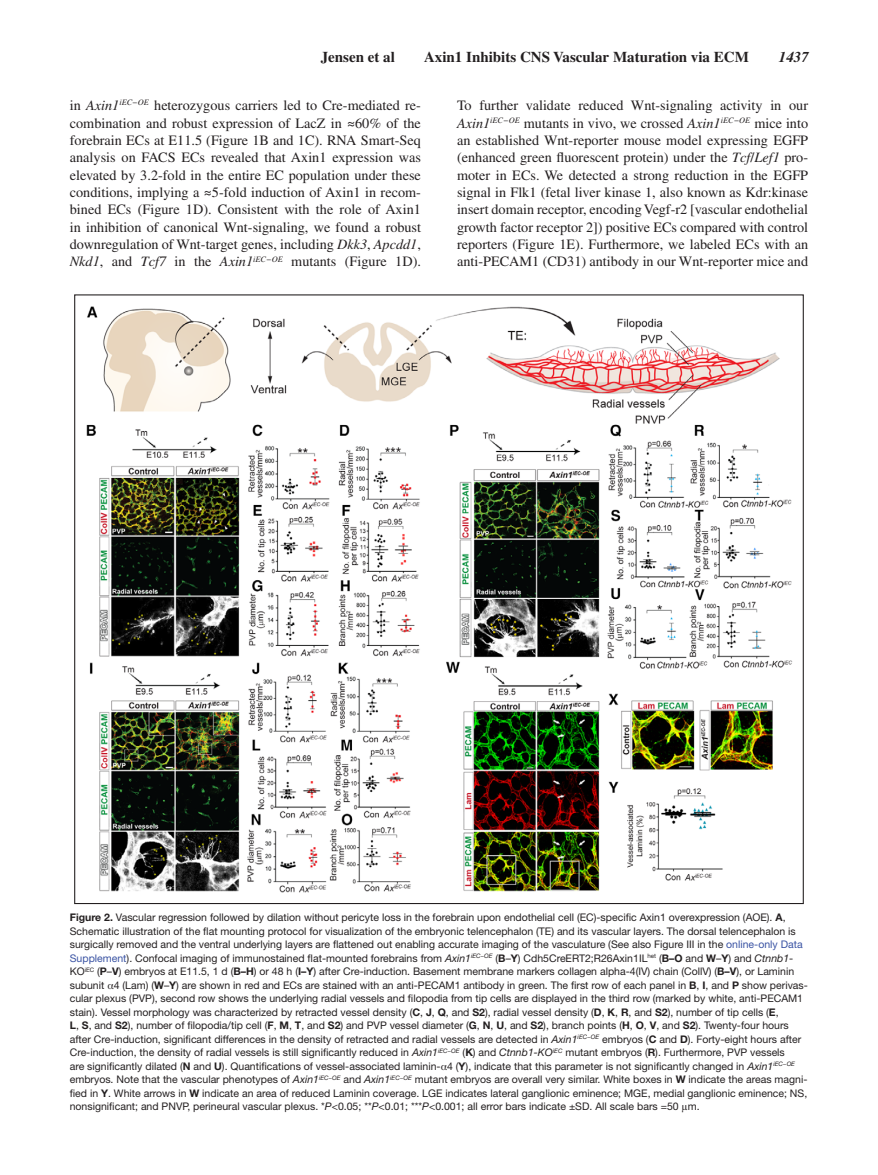
<style>
.page{position:relative;width:878px;height:1175px;background:#fff}
.page>*{position:absolute;margin:0;border:0;box-sizing:border-box;transform-origin:0 0}
.t1{font:700 15px "Times";color:#231f20}
.t2{font:italic 700 15px "Times";color:#231f20}
.t3{font:14.25px/17.4px "Times";color:#231f20;text-align:justify}
.t4{font:10.5px/13.5px "Helvetica Neue";color:#231f20}
.s1{font-style:italic}
.s2{font-family:"Gandhari Unicode"}
.s3{font-weight:700}
.s4{color:#3a53a3}
</style>
<div class="page">
<svg style="left:74px;top:294px;width:730px;height:610px"></svg>
<h1 class="t1" style="left:321px;top:48px;width:75px">Jensen et al</h1>
<h1 class="t1" style="left:424px;top:48px;width:326px">Axin1 Inhibits CNS Vascular Maturation via ECM</h1>
<h1 class="t2" style="left:779px;top:48px;width:31px">1437</h1>
<p class="t3" style="left:70px;top:97px;width:353px">in <span class="s1">Axin1</span><sup>iEC−OE</sup> heterozygous carriers led to Cre-mediated re&shy;combination and robust expression of LacZ in <span class="s2">≈</span>60% of the forebrain ECs at E11.5 (Figure 1B and 1C). RNA Smart-Seq analysis on FACS ECs revealed that Axin1 expression was elevated by 3.2-fold in the entire EC population under these conditions, implying a <span class="s2">≈</span>5-fold induction of Axin1 in recom&shy;bined ECs (Figure 1D). Consistent with the role of Axin1 in inhibition of canonical Wnt-signaling, we found a robust downregulation of Wnt-target genes, including <span class="s1">Dkk3</span>, <span class="s1">Apcdd1</span>, <span class="s1">Nkd1</span>, and <span class="s1">Tcf7</span> in the <span class="s1">Axin1</span><sup>iEC−OE</sup> mutants (Figure 1D).</p>
<p class="t3" style="left:457px;top:97px;width:353px">To further validate reduced Wnt-signaling activity in our <span class="s1">Axin1</span><sup>iEC−OE</sup> mutants in vivo, we crossed <span class="s1">Axin1</span><sup>iEC−OE</sup> mice into an established Wnt-reporter mouse model expressing EGFP (enhanced green fluorescent protein) under the <span class="s1">Tcf</span>/<span class="s1">Lef1</span> pro&shy;moter in ECs. We detected a strong reduction in the EGFP signal in Flk1 (fetal liver kinase 1, also known as Kdr:kinase insert domain receptor, encoding Vegf-r2 [vascular endothelial growth factor receptor 2]) positive ECs compared with control reporters (Figure 1E). Furthermore, we labeled ECs with an anti-PECAM1 (CD31) antibody in our Wnt-reporter mice and</p>
<p class="t4" style="left:70px;top:910px;width:739px"><span class="s3">Figure 2.</span> Vascular regression followed by dilation without pericyte loss in the forebrain upon endothelial cell (EC)-specific Axin1 overexpression (AOE). <span class="s3">A</span>, Schematic illustration of the flat mounting protocol for visualization of the embryonic telencephalon (TE) and its vascular layers. The dorsal telencephalon is surgically removed and the ventral underlying layers are flattened out enabling accurate imaging of the vasculature (See also Figure III in the <span class="s4">online-only Data Supplement</span>). Confocal imaging of immunostained flat-mounted forebrains from <span class="s1">Axin1</span><sup>iEC−OE</sup> (<span class="s3">B</span>–<span class="s3">Y</span>) Cdh5CreERT2;R26Axin1IL<sup>het</sup> (<span class="s3">B–O</span> and <span class="s3">W</span>–<span class="s3">Y</span>) and <span class="s1">Ctnnb1</span>- KO<sup>iEC</sup> (<span class="s3">P</span>–<span class="s3">V</span>) embryos at E11.5, 1 d (<span class="s3">B–H</span>) or 48 h (<span class="s3">I–Y</span>) after Cre-induction. Basement membrane markers collagen alpha-4(IV) chain (CollV) (<span class="s3">B–V</span>), or Laminin subunit <span class="s2">α</span>4 (Lam) (<span class="s3">W</span>–<span class="s3">Y</span>) are shown in red and ECs are stained with an anti-PECAM1 antibody in green. The first row of each panel in <span class="s3">B</span>, <span class="s3">I</span>, and <span class="s3">P</span> show perivas&shy;cular plexus (PVP), second row shows the underlying radial vessels and filopodia from tip cells are displayed in the third row (marked by white, anti-PECAM1 stain). Vessel morphology was characterized by retracted vessel density (<span class="s3">C</span>, <span class="s3">J</span>, <span class="s3">Q</span>, and <span class="s3">S2</span>), radial vessel density (<span class="s3">D</span>, <span class="s3">K</span>, <span class="s3">R</span>, and <span class="s3">S2</span>), number of tip cells (<span class="s3">E</span>,<br><span class="s3">L</span>, <span class="s3">S</span>, and <span class="s3">S2</span>), number of filopodia/tip cell (<span class="s3">F</span>, <span class="s3">M</span>, <span class="s3">T</span>, and <span class="s3">S2</span>) and PVP vessel diameter (<span class="s3">G</span>, <span class="s3">N</span>, <span class="s3">U</span>, and <span class="s3">S2</span>), branch points (<span class="s3">H</span>, <span class="s3">O</span>, <span class="s3">V</span>, and <span class="s3">S2</span>). Twenty-four hours after Cre-induction, significant differences in the density of retracted and radial vessels are detected in <span class="s1">Axin1</span><sup>iEC−OE</sup> embryos (<span class="s3">C</span> and <span class="s3">D</span>). Forty-eight hours after Cre-induction, the density of radial vessels is still significantly reduced in <span class="s1">Axin1</span><sup>iEC−OE</sup> (<span class="s3">K</span>) and <span class="s1">Ctnnb1-KO</span><sup>iEC</sup> mutant embryos (<span class="s3">R</span>). Furthermore, PVP vessels<br>are significantly dilated (<span class="s3">N</span> and <span class="s3">U</span>). Quantifications of vessel-associated laminin-<span class="s2">α</span>4 (<span class="s3">Y</span>), indicate that this parameter is not significantly changed in <span class="s1">Axin1</span><sup>iEC−OE </sup>embryos. Note that the vascular phenotypes of <span class="s1">Axin1</span><sup>iEC−OE</sup> and <span class="s1">Axin1</span><sup>iEC−OE</sup> mutant embryos are overall very similar. White boxes in <span class="s3">W</span> indicate the areas magni&shy;fied in <span class="s3">Y</span>. White arrows in <span class="s3">W</span> indicate an area of reduced Laminin coverage. LGE indicates lateral ganglionic eminence; MGE, medial ganglionic eminence; NS, nonsignificant; and PNVP, perineural vascular plexus. *<span class="s1">P</span>&lt;0.05; **<span class="s1">P</span>&lt;0.01; ***<span class="s1">P</span>&lt;0.001; all error bars indicate ±SD. All scale bars =50 <span class="s2">μ</span>m.</p>
</div>
